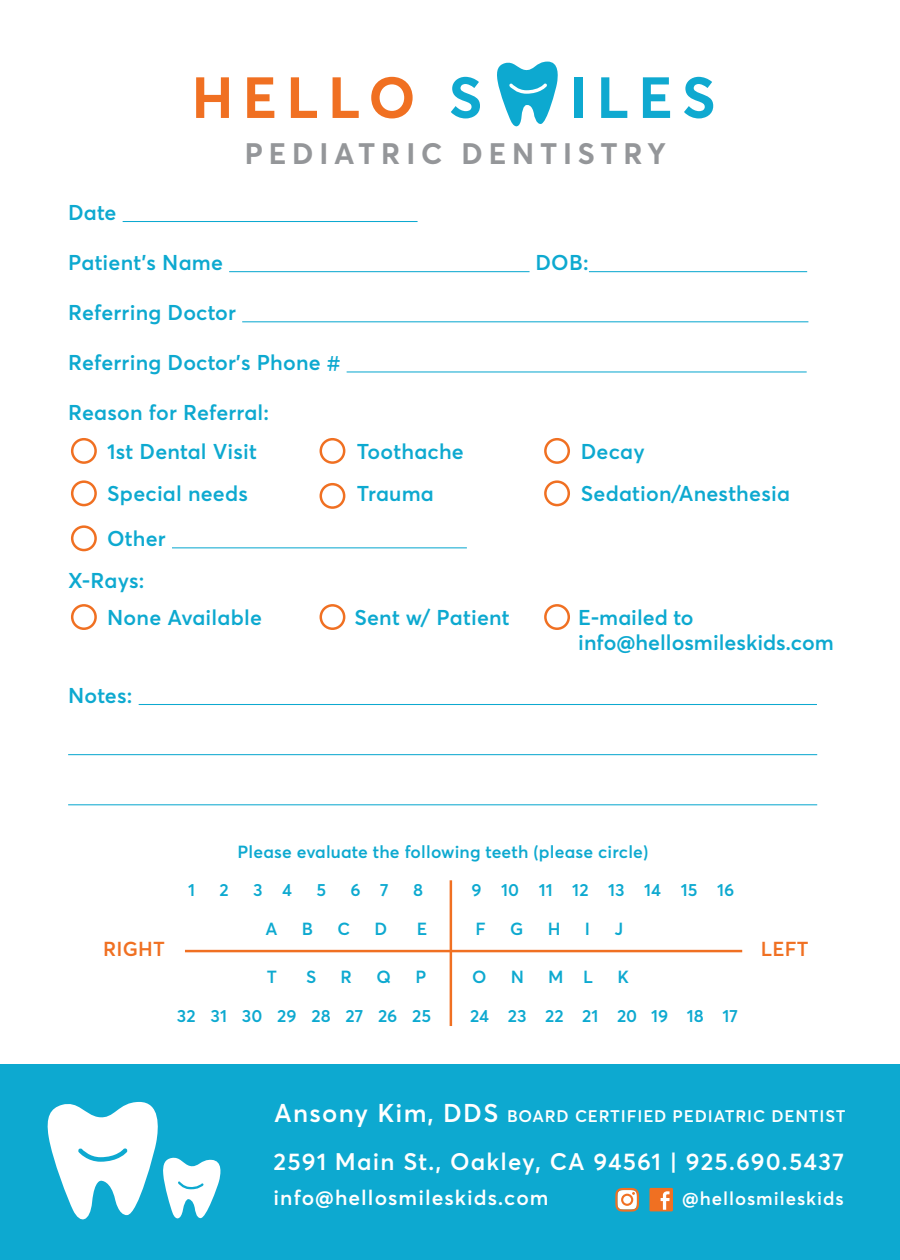
<style>
.page{position:relative;width:900px;height:1260px;background:#fff}
.page>*{position:absolute;margin:0;border:0;box-sizing:border-box;transform-origin:0 0}
.t1{font:700 57.25px "Averta PE";letter-spacing:.165em;color:#f07022}
.t2{font:700 57.25px "Averta PE";color:#0fa9d0}
.t3{font:700 29.25px "Averta PE";letter-spacing:.2em;color:#949699}
.t4{font:600 23.75px "Averta PE";letter-spacing:.05em;color:#fff}
.t5{font:600 21.25px/42.5px "Averta PE";letter-spacing:.01em;color:#0da9d0}
.t6{font:600 20.75px "Averta PE";letter-spacing:.05em;color:#fff}
.t7{font:600 20px "Averta PE";letter-spacing:.01em;color:#f07022}
.t8{font:600 18.5px "Averta PE";letter-spacing:.05em;color:#fff}
.t9{font:600 17.25px "Averta PE";letter-spacing:.01em;color:#0da9d0}
.t10{font:600 16.5px "Averta PE";letter-spacing:.05em;color:#fff}
.s1{color:#0fa9d0}
.s2{color:#0da9d0}
.s3{font-size:25.5px}
</style>
<div class="page">
<svg style="left:497px;top:61px;width:61px;height:66px"></svg>
<div style="left:0;top:1064px;width:900px;height:196px;background:#0da9d0"></div>
<svg style="left:47px;top:1101px;width:174px;height:119px"></svg>
<div style="left:649px;top:1188px;width:24px;height:23px;background:#f07022"></div>
<svg style="left:661px;top:1191px;width:9px;height:19px"></svg>
<svg style="left:615px;top:1188px;width:24px;height:24px"></svg>
<hr style="left:123px;top:221px;width:295px;height:1px;background:#0da9d0">
<hr style="left:229px;top:271px;width:301px;height:1px;background:#0da9d0">
<hr style="left:589px;top:271px;width:218px;height:1px;background:#0da9d0">
<hr style="left:242px;top:321px;width:566px;height:1px;background:#0da9d0">
<hr style="left:347px;top:371px;width:460px;height:1px;background:#0da9d0">
<hr style="left:139px;top:704px;width:678px;height:1px;background:#0da9d0">
<hr style="left:68px;top:754px;width:749px;height:1px;background:#0da9d0">
<hr style="left:68px;top:804px;width:749px;height:1px;background:#0da9d0">
<hr style="left:172px;top:547px;width:295px;height:1px;background:#0da9d0">
<div style="left:71px;top:438px;width:26px;height:26px;border:2px solid #f07022;border-radius:50%"></div>
<div style="left:71px;top:480px;width:26px;height:26px;border:2px solid #f07022;border-radius:50%"></div>
<div style="left:71px;top:525px;width:26px;height:26px;border:2px solid #f07022;border-radius:50%"></div>
<div style="left:320px;top:438px;width:25px;height:26px;border:2px solid #f07022;border-radius:50%"></div>
<div style="left:320px;top:483px;width:25px;height:26px;border:2px solid #f07022;border-radius:50%"></div>
<div style="left:544px;top:438px;width:26px;height:26px;border:2px solid #f07022;border-radius:50%"></div>
<div style="left:71px;top:604px;width:26px;height:26px;border:2px solid #f07022;border-radius:50%"></div>
<div style="left:320px;top:604px;width:25px;height:26px;border:2px solid #f07022;border-radius:50%"></div>
<div style="left:544px;top:604px;width:26px;height:26px;border:2px solid #f07022;border-radius:50%"></div>
<div style="left:544px;top:480px;width:26px;height:26px;border:2px solid #f07022;border-radius:50%"></div>
<hr style="left:185px;top:950px;width:557px;height:2px;background:#f07022">
<hr style="left:450px;top:880px;width:2px;height:146px;background:#f07022">
<h1 class="t1" style="left:192px;top:57px;width:292px">HELLO <span class="s1">S</span></h1>
<h1 class="t2" style="left:570px;top:57px;width:147px"><span class="s2">I</span>LES</h1>
<h2 class="t3" style="left:245px;top:133px;width:423px">PEDIATRIC DENTISTRY</h2>
<p class="t5" style="left:68px;top:190px;width:50px">Date</p>
<p class="t5" style="left:68px;top:240px;width:156px">Patient’s Name</p>
<p class="t5" style="left:535px;top:240px;width:55px">DOB:</p>
<p class="t5" style="left:68px;top:290px;width:169px">Referring Doctor</p>
<p class="t5" style="left:68px;top:340px;width:274px">Referring Doctor’s Phone #</p>
<p class="t5" style="left:68px;top:391px;width:203px">Reason for Referral:</p>
<p class="t5" style="left:107px;top:429px;width:151px">1st Dental Visit<br>Special needs</p>
<p class="t5" style="left:107px;top:516px;width:60px">Other</p>
<p class="t5" style="left:68px;top:558px;width:78px">X-Rays:</p>
<p class="t5" style="left:357px;top:429px;width:109px">Toothache<br>Trauma</p>
<p class="t5" style="left:581px;top:429px;width:211px">Decay<br>Sedation/Anesthesia</p>
<p class="t5" style="left:107px;top:595px;width:156px">None Available</p>
<p class="t5" style="left:354px;top:595px;width:157px">Sent w/ Patient</p>
<p class="t5" style="left:578px;top:604px;width:257px;line-height:25px">E-mailed to info@hellosmileskids.com</p>
<p class="t5" style="left:68px;top:673px;width:66px">Notes:</p>
<p class="t9" style="left:237px;top:840px;width:412px">Please evaluate the following teeth (please circle)</p>
<p class="t9" style="left:188px;top:878px;width:8px">1</p>
<p class="t9" style="left:220px;top:878px;width:11px">2</p>
<p class="t9" style="left:253px;top:878px;width:41px">3 4</p>
<p class="t9" style="left:316px;top:878px;width:11px">5</p>
<p class="t9" style="left:351px;top:878px;width:40px">6 7</p>
<p class="t9" style="left:413px;top:878px;width:11px">8</p>
<p class="t9" style="left:472px;top:878px;width:264px">9 10 11 12 13 14 15 16</p>
<p class="t9" style="left:265px;top:917px;width:14px">A</p>
<p class="t9" style="left:302px;top:917px;width:13px">B</p>
<p class="t9" style="left:337px;top:917px;width:14px">C</p>
<p class="t9" style="left:374px;top:917px;width:14px">D</p>
<p class="t9" style="left:417px;top:917px;width:12px">E</p>
<p class="t9" style="left:476px;top:917px;width:12px">F</p>
<p class="t9" style="left:510px;top:917px;width:15px">G</p>
<p class="t9" style="left:548px;top:917px;width:14px">H</p>
<p class="t9" style="left:585px;top:917px;width:7px">I</p>
<p class="t9" style="left:614px;top:917px;width:10px">J</p>
<p class="t9" style="left:267px;top:965px;width:12px">T</p>
<p class="t9" style="left:306px;top:965px;width:12px">S</p>
<p class="t9" style="left:341px;top:965px;width:13px">R</p>
<p class="t9" style="left:376px;top:965px;width:16px">Q</p>
<p class="t9" style="left:415px;top:965px;width:12px">P</p>
<p class="t9" style="left:472px;top:965px;width:16px">O</p>
<p class="t9" style="left:511px;top:965px;width:15px">N</p>
<p class="t9" style="left:548px;top:965px;width:46px">M L</p>
<p class="t9" style="left:617px;top:965px;width:13px">K</p>
<p class="t9" style="left:177px;top:1003px;width:256px">32 31 30 29 28 27 26 25</p>
<p class="t9" style="left:470px;top:1003px;width:269px">24 23 22 21 20 19 18 17</p>
<p class="t7" style="left:103px;top:935px;width:63px">RIGHT</p>
<p class="t7" style="left:761px;top:935px;width:49px">LEFT</p>
<p class="t10" style="left:274px;top:1104px;width:573px"><span class="s3">Ansony Kim, DDS</span> BOARD CERTIFIED PEDIATRIC DENTIST</p>
<p class="t4" style="left:274px;top:1145px;width:572px">2591 Main St., Oakley, CA 94561 | 925.690.5437</p>
<p class="t6" style="left:274px;top:1183px;width:277px">info@hellosmileskids.com</p>
<p class="t8" style="left:682px;top:1185px;width:163px">@hellosmileskids</p>
</div>
